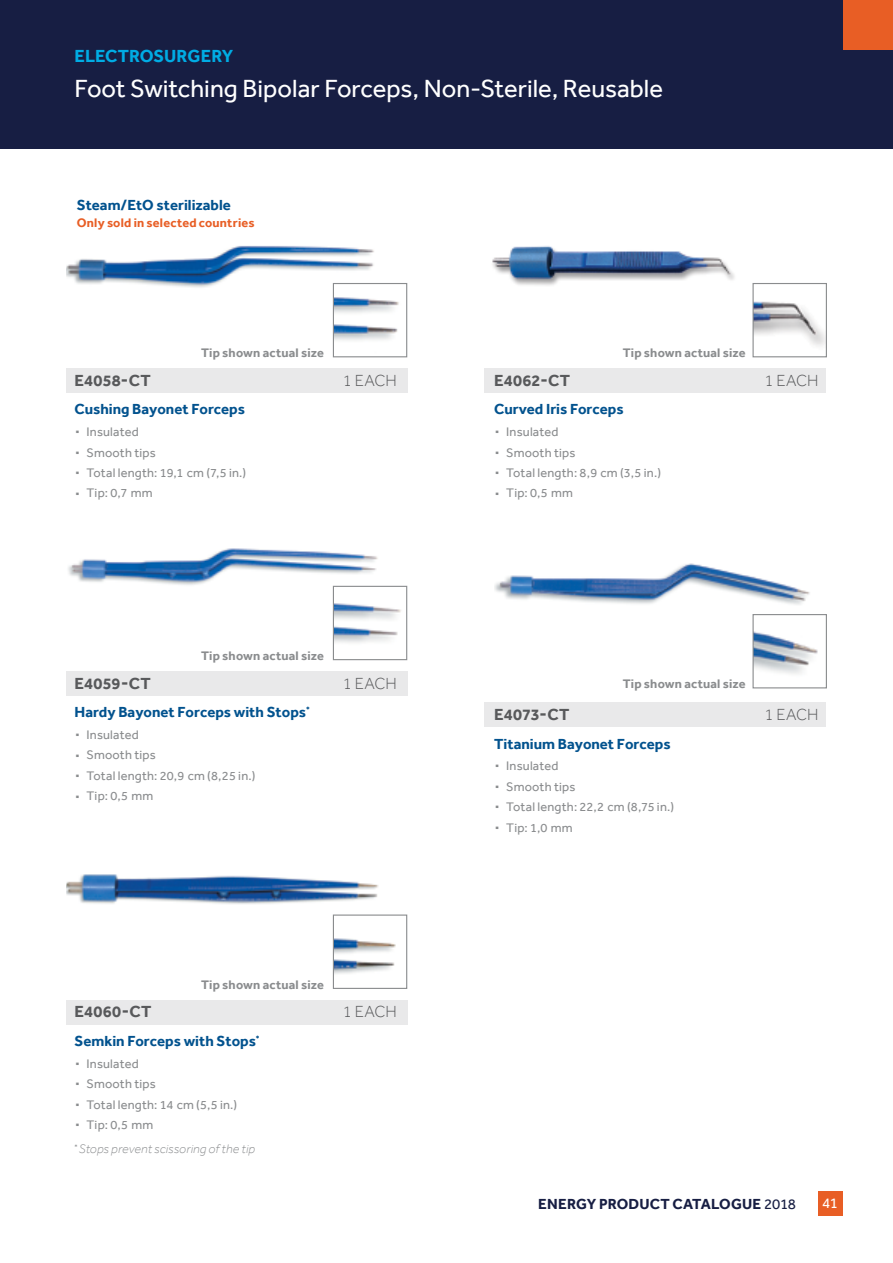
<style>
.page{position:relative;width:893px;height:1263px;background:#fff}
.page>*{position:absolute;margin:0;border:0;box-sizing:border-box;transform-origin:0 0}
.Subheadline{font:25.5px "Effra";color:#fff}
.t1{font:700 18px "Effra";letter-spacing:-.005em;color:#00ace4}
.product_code{font:700 16.5px "Effra";letter-spacing:.015em;color:#58595b}
.product_code-2{font:300 16.5px "Effra";letter-spacing:-.005em;color:#58595b}
.Product_Name_Headlin{font:700 15px "Effra";color:#02528e}
.t2{font:700 15px "Effra";letter-spacing:.01em;color:#171e43}
.t3{font:15px "Effra";color:#fff}
.t4{font:12.75px "Effra";letter-spacing:.015em;color:#8a8c8e}
.main_body_copy{font:700 12.75px "Effra";letter-spacing:.015em;color:#8a8c8e}
.main_body_copy-2{font:italic 300 12.75px "Effra";letter-spacing:.01em;color:#8a8c8e}
.main_body_copy-3{font:700 12.75px "Effra";letter-spacing:.015em;color:#e85e25}
.s1{font-size:25.5px}
.s2{font-weight:400}
</style>
<div class="page">
<div style="left:0;top:0;width:893px;height:149px;background:#171e43"></div>
<div style="left:843px;top:0;width:50px;height:50px;background:#e85e25"></div>
<div style="left:818px;top:1191px;width:25px;height:24px;background:#e85e25"></div>
<img style="left:66px;top:246px;width:308px;height:45px">
<img style="left:492px;top:246px;width:243px;height:40px">
<img style="left:68px;top:548px;width:312px;height:43px">
<img style="left:494px;top:563px;width:316px;height:42px">
<img style="left:66px;top:874px;width:313px;height:30px">
<img style="left:335px;top:285px;width:64px;height:55px">
<div style="left:333px;top:283px;width:74px;height:74px;border:1px solid #8a8c8e"></div>
<img style="left:335px;top:588px;width:66px;height:55px">
<div style="left:333px;top:586px;width:74px;height:74px;border:1px solid #8a8c8e"></div>
<img style="left:335px;top:938px;width:61px;height:36px">
<div style="left:333px;top:914px;width:74px;height:75px;border:1px solid #8a8c8e"></div>
<img style="left:754px;top:301px;width:71px;height:45px">
<div style="left:752px;top:283px;width:75px;height:74px;border:1px solid #8a8c8e"></div>
<img style="left:754px;top:631px;width:64px;height:43px">
<div style="left:752px;top:614px;width:75px;height:74px;border:1px solid #8a8c8e"></div>
<div style="left:66px;top:368px;width:341px;height:25px;background:#e9e9ea"></div>
<div style="left:66px;top:671px;width:341px;height:25px;background:#e9e9ea"></div>
<div style="left:66px;top:1000px;width:341px;height:25px;background:#e9e9ea"></div>
<div style="left:485px;top:368px;width:341px;height:25px;background:#e9e9ea"></div>
<div style="left:485px;top:702px;width:341px;height:25px;background:#e9e9ea"></div>
<h2 class="t1" style="left:74px;top:45px;width:160px">ELECTROSURGERY</h2>
<p class="Subheadline" style="left:74px;top:73px;width:590px">Foot Switching Bipolar Forceps, Non‑Sterile, Reusable</p>
<p class="Product_Name_Headlin" style="left:77px;top:196px;width:156px">Steam/EtO sterilizable</p>
<p class="main_body_copy-3" style="left:77px;top:215px;width:179px">Only sold in selected countries</p>
<p class="main_body_copy" style="left:201px;top:345px;width:124px">Tip shown actual size</p>
<p class="main_body_copy" style="left:623px;top:345px;width:124px">Tip shown actual size</p>
<p class="product_code" style="left:75px;top:370px;width:78px">E4058-CT</p>
<p class="product_code-2" style="left:343px;top:371px;width:56px">1 EACH</p>
<p class="Product_Name_Headlin" style="left:75px;top:400px;width:172px">Cushing Bayonet Forceps</p>
<p class="t4" style="left:75px;top:424px;width:66px"><span class="s1">∙</span> Insulated</p>
<p class="t4" style="left:75px;top:445px;width:83px"><span class="s1">∙</span> Smooth tips</p>
<p class="t4" style="left:75px;top:465px;width:173px"><span class="s1">∙</span> Total length: 19,1 cm (7,5 in.)</p>
<p class="t4" style="left:75px;top:486px;width:80px"><span class="s1">∙</span> Tip: 0,7 mm</p>
<p class="main_body_copy" style="left:201px;top:648px;width:124px">Tip shown actual size</p>
<p class="product_code" style="left:75px;top:673px;width:78px">E4059-CT</p>
<p class="product_code-2" style="left:343px;top:674px;width:56px">1 EACH</p>
<p class="Product_Name_Headlin" style="left:75px;top:703px;width:237px">Hardy Bayonet Forceps with Stops<sup>*</sup></p>
<p class="t4" style="left:75px;top:727px;width:66px"><span class="s1">∙</span> Insulated</p>
<p class="t4" style="left:75px;top:748px;width:83px"><span class="s1">∙</span> Smooth tips</p>
<p class="t4" style="left:75px;top:768px;width:183px"><span class="s1">∙</span> Total length: 20,9 cm (8,25 in.)</p>
<p class="t4" style="left:75px;top:788px;width:80px"><span class="s1">∙</span> Tip: 0,5 mm</p>
<p class="main_body_copy" style="left:201px;top:977px;width:124px">Tip shown actual size</p>
<p class="product_code" style="left:75px;top:1002px;width:78px">E4060-CT</p>
<p class="product_code-2" style="left:343px;top:1002px;width:56px">1 EACH</p>
<p class="Product_Name_Headlin" style="left:75px;top:1032px;width:187px">Semkin Forceps with Stops<sup>*</sup></p>
<p class="t4" style="left:75px;top:1056px;width:66px"><span class="s1">∙</span> Insulated</p>
<p class="t4" style="left:75px;top:1076px;width:83px"><span class="s1">∙</span> Smooth tips</p>
<p class="t4" style="left:75px;top:1097px;width:164px"><span class="s1">∙</span> Total length: 14 cm (5,5 in.)</p>
<p class="t4" style="left:75px;top:1117px;width:80px"><span class="s1">∙</span> Tip: 0,5 mm</p>
<p class="main_body_copy-2" style="left:75px;top:1142px;width:182px"><sup>*</sup> Stops prevent scissoring of the tip</p>
<p class="product_code" style="left:494px;top:370px;width:77px">E4062-CT</p>
<p class="product_code-2" style="left:764px;top:371px;width:56px">1 EACH</p>
<p class="Product_Name_Headlin" style="left:494px;top:400px;width:131px">Curved Iris Forceps</p>
<p class="t4" style="left:494px;top:424px;width:66px"><span class="s1">∙</span> Insulated</p>
<p class="t4" style="left:494px;top:445px;width:83px"><span class="s1">∙</span> Smooth tips</p>
<p class="t4" style="left:494px;top:465px;width:168px"><span class="s1">∙</span> Total length: 8,9 cm (3,5 in.)</p>
<p class="t4" style="left:494px;top:486px;width:80px"><span class="s1">∙</span> Tip: 0,5 mm</p>
<p class="main_body_copy" style="left:623px;top:676px;width:124px">Tip shown actual size</p>
<p class="product_code" style="left:494px;top:704px;width:77px">E4073-CT</p>
<p class="product_code-2" style="left:764px;top:705px;width:56px">1 EACH</p>
<p class="Product_Name_Headlin" style="left:494px;top:734px;width:178px">Titanium Bayonet Forceps</p>
<p class="t4" style="left:494px;top:758px;width:66px"><span class="s1">∙</span> Insulated</p>
<p class="t4" style="left:494px;top:779px;width:83px"><span class="s1">∙</span> Smooth tips</p>
<p class="t4" style="left:494px;top:799px;width:182px"><span class="s1">∙</span> Total length: 22,2 cm (8,75 in.)</p>
<p class="t4" style="left:494px;top:820px;width:80px"><span class="s1">∙</span> Tip: 1,0 mm</p>
<p class="t2" style="left:538px;top:1195px;width:259px">ENERGY PRODUCT CATALOGUE <span class="s2">2018</span></p>
<p class="t3" style="left:822px;top:1194px;width:17px">41</p>
</div>
